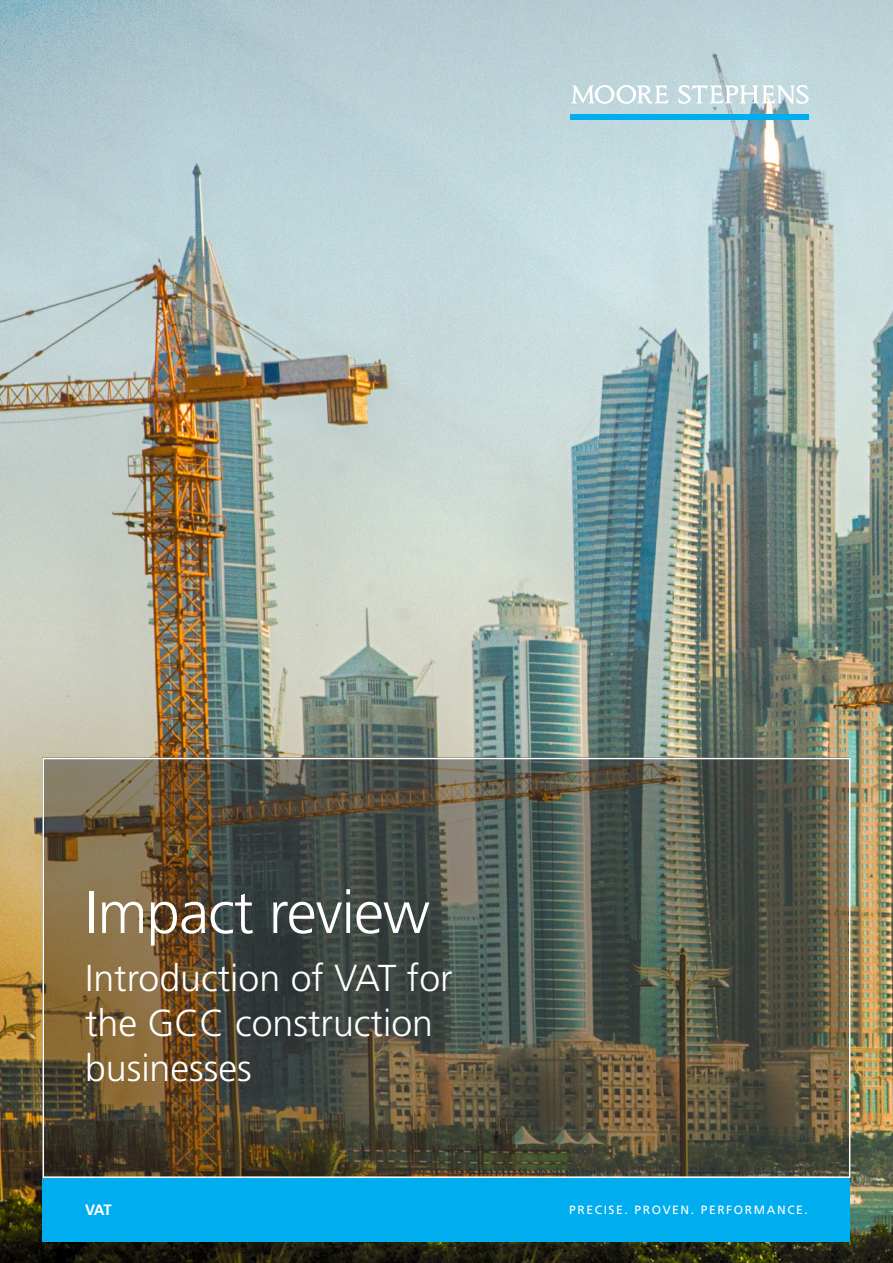
<style>
.page{position:relative;width:893px;height:1263px;background:#fff}
.page>*{position:absolute;margin:0;border:0;box-sizing:border-box;transform-origin:0 0}
.Brochure_title{font:300 60px "Frutiger LT Std";letter-spacing:-.015em;color:#fff}
.Supporting_brochure{font:300 37.5px/45px "Frutiger LT Std";color:#fff}
.Location{font:700 15px "Frutiger LT Std";color:#fff}
.Strapline{font:12px "Frutiger LT Std";letter-spacing:.135em;color:#fff}
</style>
<div class="page">
<img style="left:0;top:0;width:893px;height:1263px">
<img style="left:46px;top:761px;width:801px;height:414px">
<div style="left:43px;top:1178px;width:807px;height:64px;background:#00aeef"></div>
<div style="left:43px;top:758px;width:807px;height:420px;border:2px solid #fff"></div>
<svg style="left:571px;top:85px;width:98px;height:19px"></svg>
<svg style="left:678px;top:85px;width:131px;height:19px"></svg>
<div style="left:570px;top:114px;width:239px;height:5px;background:#00aeef"></div>
<p class="Brochure_title" style="left:85px;top:878px;width:346px">Impact review</p>
<p class="Supporting_brochure" style="left:85px;top:956px;width:369px">Introduction of VAT for the GCC construction businesses</p>
<p class="Location" style="left:85px;top:1201px;width:28px">VAT</p>
<p class="Strapline" style="left:569px;top:1203px;width:240px">PRECISE. PROVEN. PERFORMANCE.</p>
</div>
